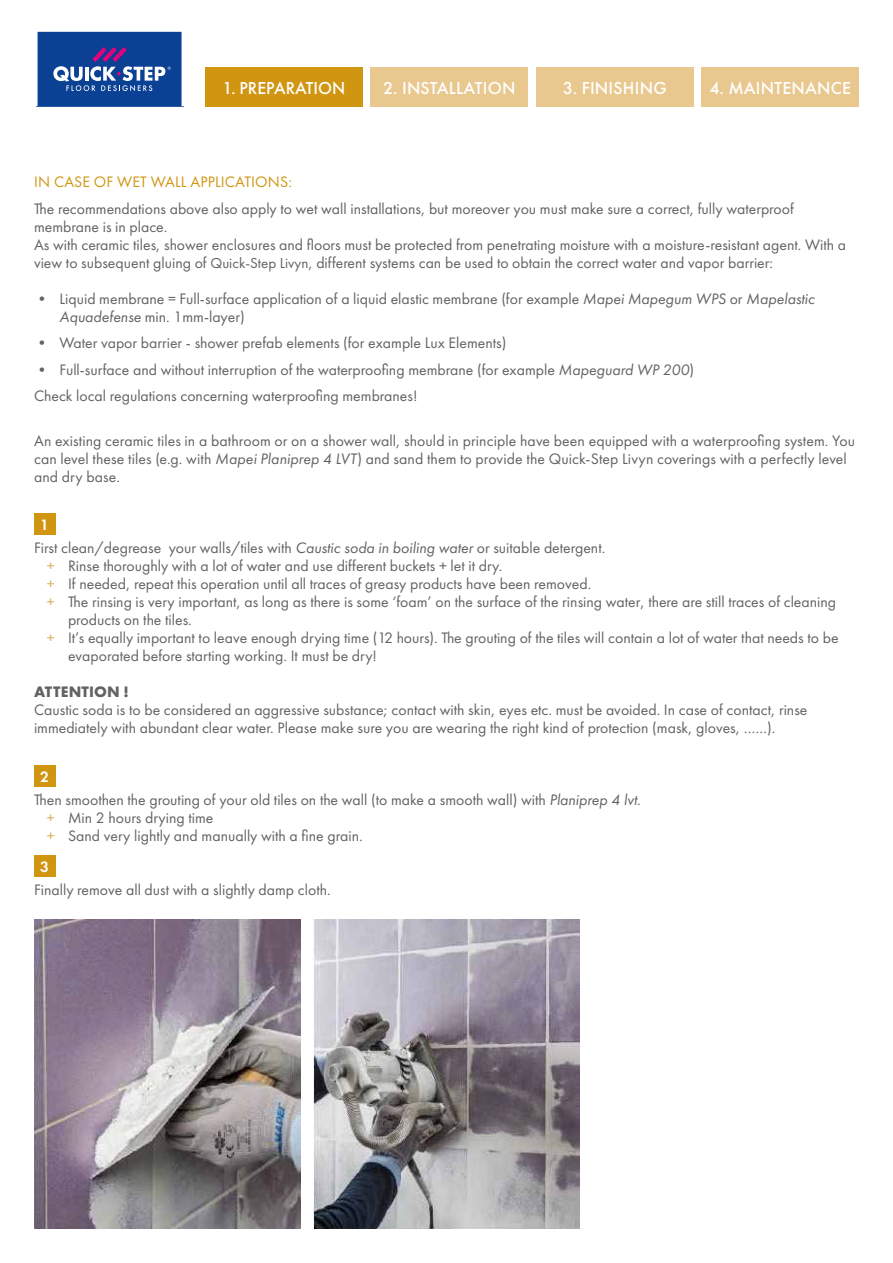
<style>
.page{position:relative;width:893px;height:1263px;background:#fff}
.page>*{position:absolute;margin:0;border:0;box-sizing:border-box;transform-origin:0 0}
.t1{font:500 18px "Futura PT";letter-spacing:.01em;color:#fff}
.t2{font:15.75px/18px "Futura PT";color:#626261}
.t3{font:15.75px "Futura PT";letter-spacing:.01em;color:#d09511}
.t4{font:700 15.75px "Futura PT";letter-spacing:.01em;color:#626261}
.t5{font:600 15.6px "Futura PT";color:#fff}
.s1{font-size:15px}
.s2{font-style:italic}
.s3{color:#ddae56}
</style>
<div class="page">
<div style="left:205px;top:68px;width:157px;height:39px;background:#d09511"></div>
<div style="left:371px;top:68px;width:157px;height:39px;background:#e9c88f"></div>
<div style="left:536px;top:68px;width:157px;height:39px;background:#e9c88f"></div>
<div style="left:702px;top:68px;width:157px;height:39px;background:#e9c88f"></div>
<svg style="left:37px;top:31px;width:145px;height:75px;background:#2a54a0"></svg>
<div style="left:34px;top:514px;width:21px;height:21px;background:#d09511"></div>
<div style="left:34px;top:766px;width:21px;height:21px;background:#d09511"></div>
<div style="left:34px;top:856px;width:21px;height:21px;background:#d09511"></div>
<img style="left:313px;top:919px;width:267px;height:310px">
<img style="left:34px;top:919px;width:266px;height:310px">
<p class="t1" style="left:222px;top:77px;width:124px">1. PREPARATION</p>
<p class="t1" style="left:383px;top:77px;width:134px">2. INSTALLATION</p>
<p class="t1" style="left:563px;top:77px;width:106px">3. FINISHING</p>
<p class="t1" style="left:709px;top:77px;width:143px">4. MAINTENANCE</p>
<p class="t3" style="left:34px;top:172px;width:259px">IN CASE OF WET WALL APPLICATIONS:</p>
<p class="t2" style="left:34px;top:199px;width:814px">The recommendations above also apply to wet wall installations, but moreover you must make sure a correct, fully waterproof membrane is in place.<br>As with ceramic tiles, shower enclosures and floors must be protected from penetrating moisture with a moisture-resistant agent. With a view to subsequent gluing of <span class="s1">Quick-Step Livyn</span>, different systems can be used to obtain the correct water and vapor barrier:</p>
<p class="t2" style="left:60px;top:289px;width:757px;text-indent:-26px">• Liquid membrane = Full-surface application of a liquid elastic membrane (for example <span class="s2">Mapei Mapegum WPS</span> or <span class="s2">Mapelastic<br>Aquadefense</span> min. 1mm-layer)</p>
<p class="t2" style="left:34px;top:334px;width:474px">• Water vapor barrier - shower prefab elements (for example Lux Elements)</p>
<p class="t2" style="left:34px;top:356px;width:662px;line-height:26.5px">• Full-surface and without interruption of the waterproofing membrane (for example <span class="s2">Mapeguard WP 200</span>)<br>Check local regulations concerning waterproofing membranes!</p>
<p class="t2" style="left:34px;top:431px;width:823px">An existing ceramic tiles in a bathroom or on a shower wall, should in principle have been equipped with a waterproofing system. You can level these tiles (e.g. with <span class="s2">Mapei Planiprep 4 LVT</span>) and sand them to provide the Quick-Step Livyn coverings with a perfectly level and dry base.</p>
<p class="t5" style="left:40px;top:515px;width:10px">1</p>
<p class="t2" style="left:34px;top:538px;width:573px">First clean/degrease your walls/tiles with <span class="s2">Caustic soda in boiling water</span> or suitable detergent.</p>
<p class="t2" style="left:47px;top:556px;width:457px"><span class="s3">+</span> Rinse thoroughly with a lot of water and use different buckets + let it dry.</p>
<p class="t2" style="left:47px;top:574px;width:546px"><span class="s3">+</span> If needed, repeat this operation until all traces of greasy products have been removed.</p>
<p class="t2" style="left:47px;top:592px;width:791px"><span class="s3">+</span> The rinsing is very important, as long as there is some ‘foam’ on the surface of the rinsing water, there are still traces of cleaning</p>
<p class="t2" style="left:68px;top:610px;width:125px">products on the tiles.</p>
<p class="t2" style="left:47px;top:628px;width:793px"><span class="s3">+</span> It’s equally important to leave enough drying time (12 hours). The grouting of the tiles will contain a lot of water that needs to be</p>
<p class="t2" style="left:68px;top:646px;width:310px">evaporated before starting working. It must be dry!</p>
<p class="t4" style="left:34px;top:681px;width:96px">ATTENTION !</p>
<p class="t2" style="left:34px;top:700px;width:775px">Caustic soda is to be considered an aggressive substance; contact with skin, eyes etc. must be avoided. In case of contact, rinse immediately with abundant clear water. Please make sure you are wearing the right kind of protection (mask, gloves, ……).</p>
<p class="t5" style="left:40px;top:767px;width:10px">2</p>
<p class="t2" style="left:47px;top:790px;width:595px;text-indent:-13px">Then smoothen the grouting of your old tiles on the wall (to make a smooth wall) with <span class="s2">Planiprep 4 lvt</span>. <span class="s3">+</span> Min 2 hours drying time<br><span class="s3">+</span> Sand very lightly and manually with a fine grain.</p>
<p class="t5" style="left:40px;top:857px;width:10px">3</p>
<p class="t2" style="left:34px;top:880px;width:298px">Finally remove all dust with a slightly damp cloth.</p>
</div>
